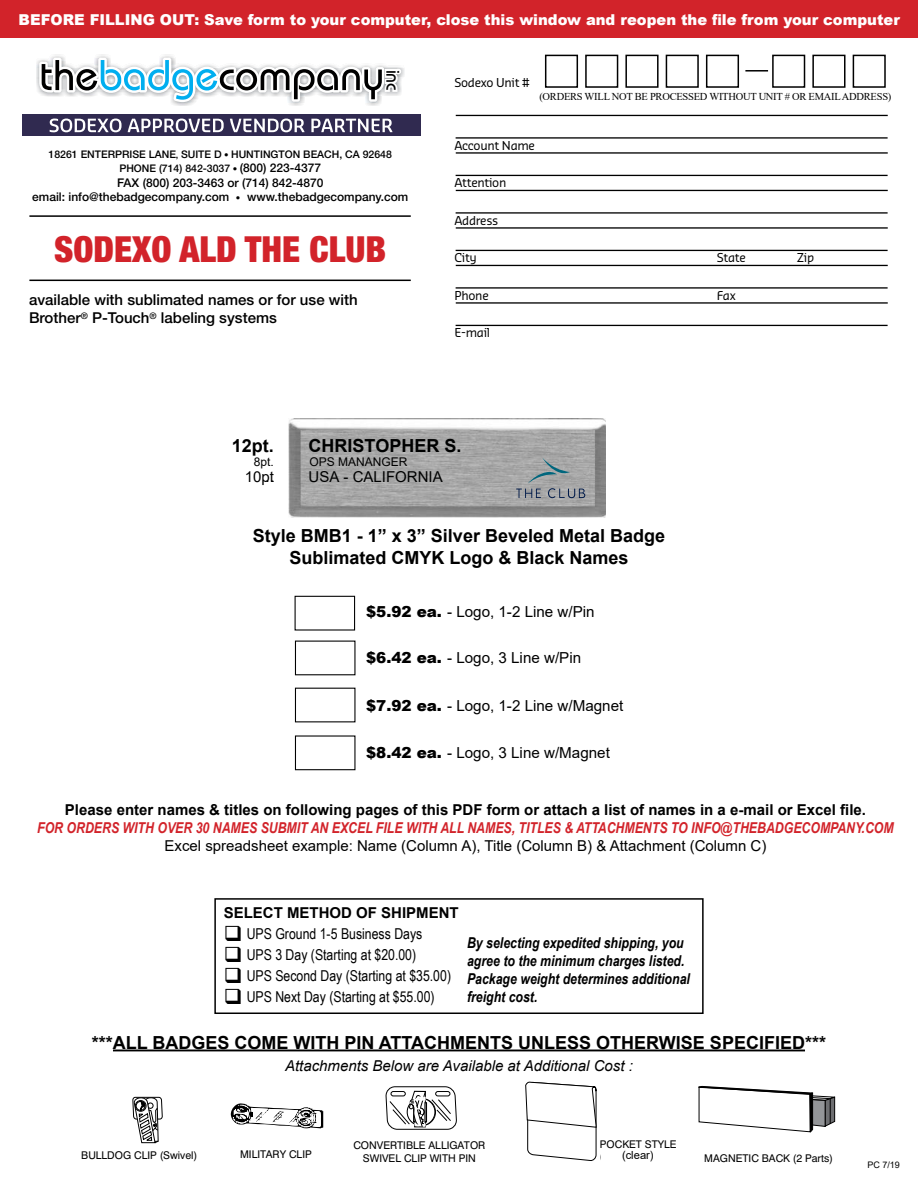
<style>
.page{position:relative;width:918px;height:1188px;background:#fff}
.page>*{position:absolute;margin:0;border:0;box-sizing:border-box;transform-origin:0 0}
.t1{font:900 condensed 36px "Helvetica Neue LT Std";color:#d2232a}
.t2{font:500 19.2px "Bauhaus IT Cby BT";color:#000}
.t3{font:700 18px/21.6px "Arial";color:#000;text-align:center}
.t4{font:700 18px "Arial";color:#000101}
.t5{font:15.15px "Arial";color:#000}
.t6{font:700 15px "Arial";color:#000}
.t7{font:15px "Arial Narrow";color:#000}
.t8{font:italic 700 15px/18px "Arial Narrow";color:#000}
.t9{font:italic 700 15px "Arial Narrow";color:#d2232a}
.t10{font:900 15px "Arial";color:#fff}
.t11{font:15px "Arial";color:#000}
.t12{font:500 15px/18px "Helvetica Neue LT Std";color:#000}
.t13{font:italic 15px "Arial";color:#000}
.t14{font:15px "Arial";color:#000101}
.t15{font:500 12px/14.4px "Helvetica Neue LT Std";color:#000;text-align:center}
.t16{font:12px "Sansa Pro";letter-spacing:-.025em;color:#000}
.t17{font:12px "Arial";color:#000}
.t18{font:11.25px "Arial";color:#000}
.t19{font:10.65px/12.8px "Swiss 721 BT";color:#000;text-align:center}
.t20{font:500 10.5px/14.4px "Helvetica Neue LT Std";color:#000;text-align:center}
.t21{font:10.5px "Times New Roman";letter-spacing:-.025em;color:#000}
.t22{font:9px "Arial";color:#000}
.s1{font-size:9px}
.s2{font-size:12px}
.s3{font-weight:900}
</style>
<div class="page">
<hr style="left:29px;top:215px;width:382px;height:2px;background:#000">
<hr style="left:29px;top:280px;width:382px;height:1px;background:#000">
<svg style="left:37px;top:55px;width:367px;height:51px"></svg>
<div style="left:22px;top:115px;width:398px;height:21px;background:#302a50"></div>
<svg style="left:50px;top:119px;width:342px;height:13px"></svg>
<hr style="left:456px;top:137px;width:432px;height:2px;background:#000">
<hr style="left:456px;top:175px;width:432px;height:1px;background:#000">
<hr style="left:456px;top:212px;width:432px;height:2px;background:#000">
<hr style="left:456px;top:250px;width:432px;height:1px;background:#000">
<hr style="left:456px;top:287px;width:432px;height:2px;background:#000">
<hr style="left:456px;top:325px;width:432px;height:1px;background:#000">
<div style="left:853px;top:55px;width:33px;height:33px;border:2px solid #000"></div>
<div style="left:812px;top:55px;width:34px;height:33px;border:2px solid #000"></div>
<div style="left:772px;top:55px;width:33px;height:33px;border:2px solid #000"></div>
<div style="left:706px;top:55px;width:33px;height:33px;border:2px solid #000"></div>
<div style="left:666px;top:55px;width:33px;height:33px;border:2px solid #000"></div>
<div style="left:625px;top:55px;width:34px;height:33px;border:2px solid #000"></div>
<div style="left:585px;top:55px;width:33px;height:33px;border:2px solid #000"></div>
<div style="left:545px;top:55px;width:33px;height:33px;border:2px solid #000"></div>
<hr style="left:745px;top:70px;width:23px;height:2px;background:#000">
<hr style="left:456px;top:115px;width:432px;height:1px;background:#000">
<hr style="left:456px;top:152px;width:432px;height:2px;background:#000">
<hr style="left:456px;top:190px;width:432px;height:1px;background:#000">
<hr style="left:456px;top:227px;width:432px;height:2px;background:#000">
<hr style="left:456px;top:265px;width:432px;height:1px;background:#000">
<hr style="left:456px;top:302px;width:432px;height:2px;background:#000">
<div style="left:0;top:0;width:918px;height:38px;background:#d2232a"></div>
<div style="left:295px;top:596px;width:60px;height:35px;border:1px solid #000"></div>
<div style="left:295px;top:735px;width:60px;height:35px;border:1px solid #000"></div>
<hr style="left:113px;top:1050px;width:692px;height:1px;background:#000">
<svg style="left:132px;top:1096px;width:30px;height:47px"></svg>
<svg style="left:698px;top:1086px;width:138px;height:47px"></svg>
<svg style="left:525px;top:1082px;width:72px;height:79px"></svg>
<svg style="left:386px;top:1086px;width:71px;height:44px"></svg>
<svg style="left:231px;top:1103px;width:92px;height:25px"></svg>
<div style="left:214px;top:898px;width:490px;height:116px;border:2px solid #000"></div>
<img style="left:289px;top:418px;width:317px;height:100px">
<svg style="left:516px;top:458px;width:69px;height:40px;background:#989da0"></svg>
<p class="t10" style="left:19px;top:9px;width:883px">BEFORE FILLING OUT: Save form to your computer, close this window and reopen the file from your computer</p>
<p class="t2" style="left:404px;top:70px;width:23px;rotate:90deg">inc</p>
<p class="t20" style="left:49px;top:147px;width:345px">18261 ENTERPRISE LANE<span class="s1">,</span> SUITE D <span class="s1">•</span> HUNTINGTON BEACH, CA 92648<br>PHONE (714) 842-3037 <span class="s1">•</span> <span class="s2">(800) 223-4377</span></p>
<p class="t15" style="left:32px;top:175px;width:378px">FAX (800) 203-3463 or (714) 842-4870<br>email: info@thebadgecompany.com <span class="s1">•</span> www.thebadgecompany.com</p>
<h1 class="t1" style="left:54px;top:227px;width:334px">SODEXO ALD THE CLUB</h1>
<p class="t12" style="left:29px;top:291px;width:330px">available with sublimated names or for use with<br>Brother<sup>®</sup> P-Touch<sup>®</sup> labeling systems</p>
<p class="t16" style="left:454px;top:74px;width:77px">Sodexo Unit #</p>
<p class="t21" style="left:539px;top:89px;width:354px">(ORDERS WILL NOT BE PROCESSED WITHOUT UNIT # OR EMAIL ADDRESS)</p>
<p class="t16" style="left:454px;top:137px;width:82px">Account Name</p>
<p class="t16" style="left:454px;top:175px;width:53px">Attention</p>
<p class="t16" style="left:454px;top:212px;width:45px">Address</p>
<p class="t16" style="left:454px;top:250px;width:24px">City</p>
<p class="t16" style="left:717px;top:250px;width:31px">State</p>
<p class="t16" style="left:797px;top:250px;width:19px">Zip</p>
<p class="t16" style="left:454px;top:287px;width:36px">Phone</p>
<p class="t16" style="left:717px;top:287px;width:21px">Fax</p>
<p class="t16" style="left:454px;top:324px;width:37px">E-mail</p>
<p class="t3" style="left:232px;top:435px;width:43px">12pt.</p>
<p class="t17" style="left:254px;top:453px;width:22px">8pt.</p>
<p class="t11" style="left:245px;top:467px;width:31px">10pt..</p>
<p class="t4" style="left:309px;top:433px;width:155px">CHRISTOPHER S.</p>
<p class="t14" style="left:309px;top:467px;width:136px">USA - CALIFORNIA</p>
<p class="t17" style="left:309px;top:453px;width:100px">OPS MANANGER</p>
<p class="t3" style="left:253px;top:525px;width:414px">Style BMB1 - 1” x 3” Silver Beveled Metal Badge<br>Sublimated CMYK Logo &amp; Black Names</p>
<p class="t5" style="left:366px;top:601px;width:230px"><span class="s3">$5.92 ea.</span> - Logo, 1-2 Line w/Pin</p>
<p class="t5" style="left:366px;top:648px;width:217px"><span class="s3">$6.42 ea.</span> - Logo, 3 Line w/Pin</p>
<p class="t5" style="left:366px;top:695px;width:259px"><span class="s3">$7.92 ea.</span> - Logo, 1-2 Line w/Magnet</p>
<p class="t5" style="left:366px;top:743px;width:245px"><span class="s3">$8.42 ea.</span> - Logo, 3 Line w/Magnet</p>
<p class="t6" style="left:65px;top:799px;width:803px">Please enter names &amp; titles on following pages of this PDF form or attach a list of names in a e-mail or Excel file.</p>
<p class="t9" style="left:37px;top:816px;width:858px">FOR ORDERS WITH OVER 30 NAMES SUBMIT AN EXCEL FILE WITH ALL NAMES, TITLES &amp; ATTACHMENTS TO INFO@THEBADGECOMPANY.COM</p>
<p class="t11" style="left:165px;top:835px;width:603px">Excel spreadsheet example: Name (Column A), Title (Column B) &amp; Attachment (Column C)</p>
<p class="t6" style="left:224px;top:902px;width:237px">SELECT METHOD OF SHIPMENT</p>
<p class="t7" style="left:224px;top:923px;width:200px">❑ UPS Ground 1-5 Business Days</p>
<p class="t7" style="left:224px;top:944px;width:194px">❑ UPS 3 Day (Starting at $20.00)</p>
<p class="t7" style="left:224px;top:965px;width:229px">❑ UPS Second Day (Starting at $35.00)</p>
<p class="t7" style="left:224px;top:986px;width:212px">❑ UPS Next Day (Starting at $55.00)</p>
<p class="t8" style="left:467px;top:933px;width:224px">By selecting expedited shipping, you agree to the minimum charges listed.<br>Package weight determines additional freight cost.</p>
<p class="t3" style="left:92px;top:1032px;width:736px">***ALL BADGES COME WITH PIN ATTACHMENTS UNLESS OTHERWISE SPECIFIED***</p>
<p class="t13" style="left:285px;top:1056px;width:349px">Attachments Below are Available at Additional Cost :</p>
<p class="t19" style="left:240px;top:1149px;width:73px">MILITARY CLIP</p>
<p class="t19" style="left:353px;top:1140px;width:133px">CONVERTIBLE ALLIGATOR<br>SWIVEL CLIP WITH PIN</p>
<p class="t19" style="left:600px;top:1139px;width:78px;text-align:left">POCKET STYLE (Full Fold)</p>
<p class="t18" style="left:622px;top:1147px;width:33px">(clear)</p>
<p class="t19" style="left:81px;top:1150px;width:117px">BULLDOG CLIP (Swivel)</p>
<p class="t19" style="left:704px;top:1153px;width:130px">MAGNETIC BACK (2 Parts)</p>
<p class="t22" style="left:867px;top:1158px;width:34px">PC 7/19</p>
</div>
